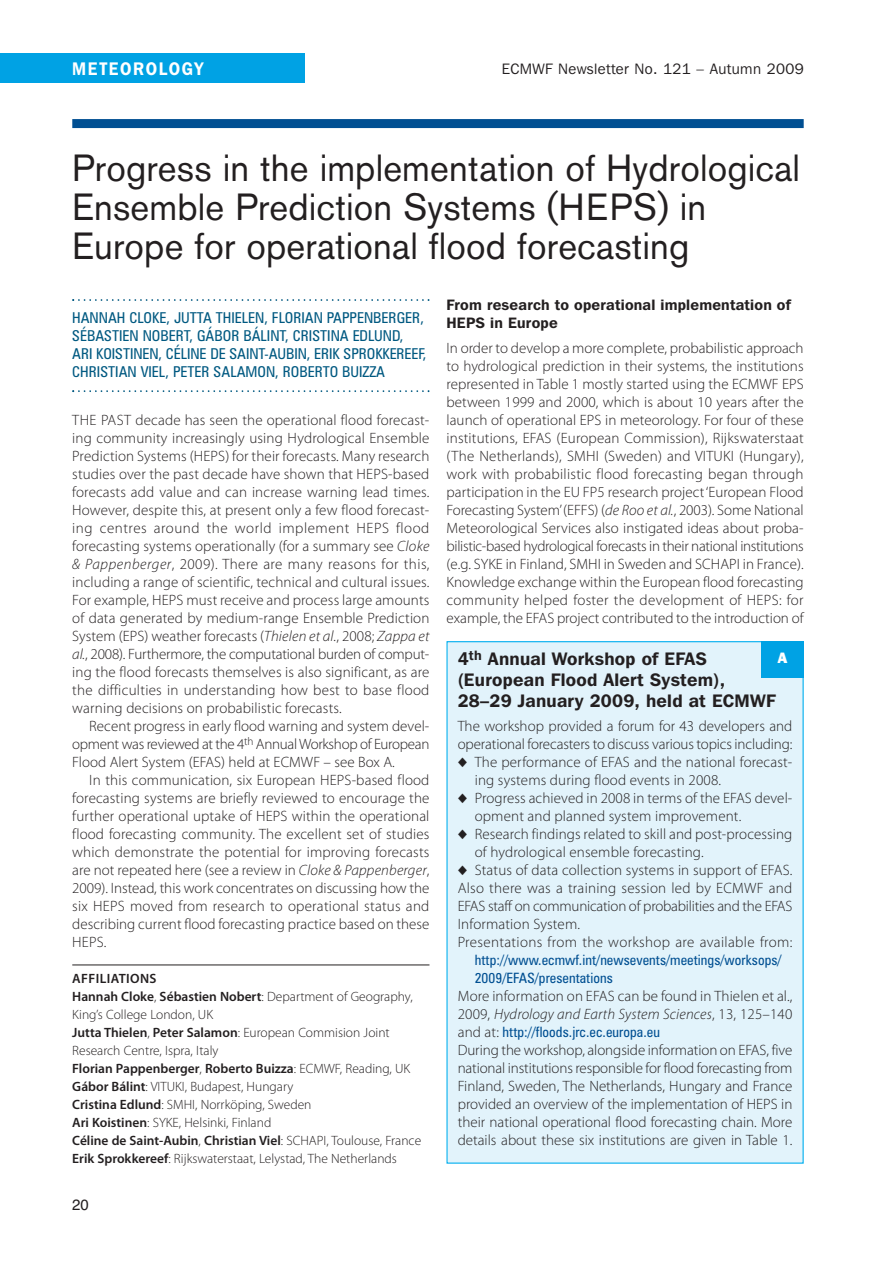
<style>
.page{position:relative;width:893px;height:1263px;background:#fff}
.page>*{position:absolute;margin:0;border:0;box-sizing:border-box;transform-origin:0 0}
.t1{font:37.5px/39px "Akzidenz Grotesk BE";letter-spacing:.005em;color:#231f20;scale:.96 1}
.t2{font:600 18.15px "Franklin Gothic IT Cby BT";letter-spacing:.1em;color:#fff;scale:.91 1}
.t3{font:600 18px/21px "Franklin Gothic IT Cby BT";letter-spacing:.015em;color:#231f20}
.t4{font:300 15px/18px "Myriad Pro";letter-spacing:.005em;color:#231f20}
.t5{font:condensed 15px/18px "Zurich BT";color:#005981}
.t6{font:600 15px/18px "Franklin Gothic IT Cby BT";letter-spacing:.015em;color:#231f20}
.t7{font:15px "Franklin Gothic IT Cby BT";letter-spacing:.025em;color:#231f20}
.t8{font:15px "Helvetica";color:#231f20}
.t9{font:800 15px "Franklin Gothic IT Cby BT";color:#fff}
.t10{font:condensed 14.25px/18px "Zurich BT";letter-spacing:.005em;color:#004f92}
.t11{font:300 13.5px/18px "Myriad Pro";color:#231f20}
.s1{font-style:italic}
.s2{font-weight:600}
.s3{font-family:"Monotype Sorts";font-weight:400;font-size:13.5px}
.s4{font-family:"Myriad Pro";font-weight:300;font-stretch:normal;font-size:15px;color:#231f20}
</style>
<div class="page">
<div style="left:0;top:53px;width:305px;height:30px;background:#00a2e4"></div>
<svg style="left:72px;top:299px;width:357px;height:2px"></svg>
<svg style="left:72px;top:390px;width:357px;height:2px"></svg>
<div style="left:72px;top:119px;width:732px;height:9px;background:#004f92"></div>
<hr style="left:72px;top:965px;width:357px;height:1px;background:#231f20">
<div style="left:448px;top:642px;width:354px;height:520px;background:#e2f3fb"></div>
<div style="left:761px;top:641px;width:43px;height:36px;background:#00a2e4"></div>
<p class="t2" style="left:72px;top:62px;width:146px">METEOROLOGY</p>
<p class="t7" style="left:502px;top:64px;width:303px">ECMWF Newsletter No. 121 – Autumn 2009</p>
<h1 class="t1" style="left:72px;top:153px;width:760px">Progress in the implementation of Hydrological<br>Ensemble Prediction Systems (HEPS) in<br>Europe for operational flood forecasting</h1>
<p class="t5" style="left:72px;top:310px;width:356px">HANNAH CLOKE, JUTTA THIELEN, FLORIAN PAPPENBERGER, SÉBASTIEN NOBERT, GÁBOR BÁLINT, CRISTINA EDLUND, ARI KOISTINEN, CÉLINE DE SAINT-AUBIN, ERIK SPROKKEREEF, CHRISTIAN VIEL, PETER SALAMON, ROBERTO BUIZZA</p>
<p class="t4" style="left:72px;top:412px;width:359px;text-align:justify">The PAST decade has seen the operational flood forecast&shy;ing community increasingly using hydrological ensemble Prediction Systems (hePS) for their forecasts. Many research studies over the past decade have shown that hePS-based forecasts add value and can increase warning lead times. however, despite this, at present only a few flood forecast&shy;ing centres around the world implement hePS flood forecasting systems operationally (for a summary see <span class="s1">Cloke &amp; Pappenberger</span>, 2009). There are many reasons for this, including a range of scientific, technical and cultural issues.<br>For example, hePS must receive and process large amounts of data generated by medium-range ensemble Prediction System (ePS) weather forecasts (<span class="s1">Thielen et al.</span>, 2008; <span class="s1">Zappa et al.</span>, 2008). Furthermore, the computational burden of comput&shy;ing the flood forecasts themselves is also significant, as are the difficulties in understanding how best to base flood warning decisions on probabilistic forecasts.</p>
<p class="t4" style="left:72px;top:718px;width:359px;text-align:justify;text-indent:17px">Recent progress in early flood warning and system devel&shy;opment was reviewed at the 4<sup>th</sup> AnnualWorkshop of european Flood Alert System (eFAS) held at eCMWF – see Box A.</p>
<p class="t4" style="left:72px;top:772px;width:359px;text-align:justify;text-indent:17px">in this communication, six european hePS-based flood forecasting systems are briefly reviewed to encourage the further operational uptake of hePS within the operational flood forecasting community. The excellent set of studies which demonstrate the potential for improving forecasts are not repeated here (see a review in <span class="s1">Cloke &amp; Pappenberger</span>, 2009). instead, this work concentrates on discussing how the six hePS moved from research to operational status and describing current flood forecasting practice based on these hePS.</p>
<p class="t11" style="left:72px;top:971px;width:350px"><span class="s2">AFFILIATIONS<br>Hannah Cloke</span>, <span class="s2">Sébastien Nobert</span>: Department of Geography, King’s College London, UK<br><span class="s2">Jutta Thielen</span>, <span class="s2">Peter Salamon</span>: european Commision Joint Research Centre, ispra, italy<br><span class="s2">Florian Pappenberger</span>, <span class="s2">Roberto Buizza</span>: eCMWF, Reading, UK <span class="s2">Gábor Bálint</span>: ViTUKi, Budapest, hungary<br><span class="s2">Cristina Edlund</span>: SMhi, Norrköping, Sweden<br><span class="s2">Ari Koistinen</span>: SYKe, helsinki, Finland<br><span class="s2">Céline de Saint-Aubin</span>, <span class="s2">Christian Viel</span>: SChAPi, Toulouse, France <span class="s2">Erik Sprokkereef</span>: Rijkswaterstaat, Lelystad, The Netherlands</p>
<p class="t8" style="left:72px;top:1196px;width:18px">20</p>
<p class="t6" style="left:446px;top:297px;width:346px">From research to operational implementation of<br>HEPS in Europe</p>
<p class="t4" style="left:446px;top:340px;width:359px;text-align:justify">in order to develop a more complete, probabilistic approach to hydrological prediction in their systems, the institutions represented in Table 1 mostly started using the eCMWF ePS between 1999 and 2000, which is about 10 years after the launch of operational ePS in meteorology. For four of these institutions, eFAS (european Commission), Rijkswaterstaat (The Netherlands), SMhi (Sweden) and ViTUKi (hungary), work with probabilistic flood forecasting began through participation in the eU FP5 research project‘european Flood Forecasting System’(eFFS) (<span class="s1">de Roo et al.</span>, 2003). Some National Meteorological Services also instigated ideas about proba&shy;bilistic-based hydrological forecasts in their national institutions (e.g. SYKe in Finland, SMhi in Sweden and SChAPi in France).<br>Knowledge exchange within the european flood forecasting community helped foster the development of hePS: for example, the eFAS project contributed to the introduction of</p>
<p class="t3" style="left:458px;top:650px;width:320px">4<sup>th</sup> Annual Workshop of EFAS (European Flood Alert System),<br>28–29 January 2009, held at ECMWF</p>
<p class="t4" style="left:458px;top:718px;width:336px">The workshop provided a forum for 43 developers and operational forecasters to discuss various topics including:</p>
<p class="t4" style="left:475px;top:754px;width:319px;text-indent:-17px"><span class="s3">◆</span> The performance of eFAS and the national forecast&shy;ing systems during flood events in 2008.</p>
<p class="t4" style="left:475px;top:790px;width:319px;text-indent:-17px"><span class="s3">◆</span> Progress achieved in 2008 in terms of the eFAS devel&shy;opment and planned system improvement.</p>
<p class="t4" style="left:475px;top:826px;width:319px;text-indent:-17px"><span class="s3">◆</span> Research findings related to skill and post-processing of hydrological ensemble forecasting.</p>
<p class="t4" style="left:458px;top:862px;width:336px"><span class="s3">◆</span> Status of data collection systems in support of eFAS.<br>Also there was a training session led by eCMWF and eFAS staff on communication of probabilities and the eFAS information System.<br>Presentations from the workshop are available from:</p>
<p class="t10" style="left:475px;top:952px;width:308px">http://www.ecmwf.int/newsevents/meetings/worksops/<br>2009/EFAS/presentations</p>
<p class="t4" style="left:458px;top:988px;width:336px">More information on eFAS can be found in Thielen et al.,<br>2009, <span class="s1">Hydrology and Earth System Sciences</span>, 13, 125–140</p>
<p class="t10" style="left:458px;top:1024px;width:204px"><span class="s4">and at:</span> http://floods.jrc.ec.europa.eu</p>
<p class="t4" style="left:458px;top:1042px;width:336px;text-align:justify">During the workshop, alongside information on eFAS, five national institutions responsible for flood forecasting from Finland, Sweden, The Netherlands, hungary and France provided an overview of the implementation of hePS in their national operational flood forecasting chain. More details about these six institutions are given in Table 1.</p>
<p class="t9" style="left:778px;top:653px;width:11px">A</p>
</div>
